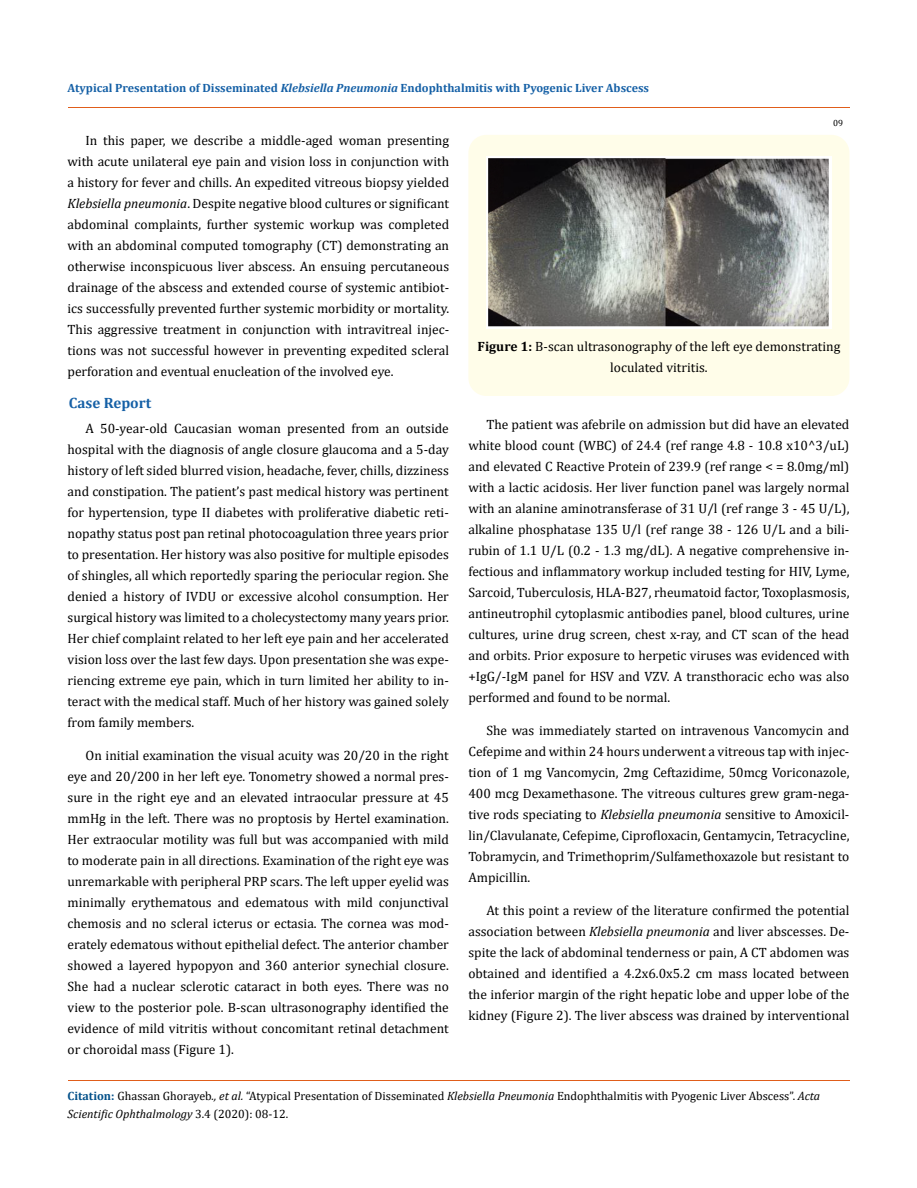
<style>
.page{position:relative;width:917px;height:1188px;background:#fff}
.page>*{position:absolute;margin:0;border:0;box-sizing:border-box;transform-origin:0 0}
.t1{font:700 15px "Cambria";color:#1560a6}
.t2{font:13.5px/21px "Cambria";color:#000;text-align:justify}
.t3{font:12px/18px "Cambria";color:#000}
.t4{font:700 12px "Cambria";color:#1560a6}
.t5{font:9px "Cambria";color:#000}
.s1{font-style:italic}
.s2{font-weight:700}
.s3{font-weight:700;color:#035089}
</style>
<div class="page">
<div style="left:468px;top:135px;width:381px;height:261px;background:#fffde9;border-radius:18px"></div>
<img style="left:486px;top:157px;width:345px;height:171px">
<hr style="left:68px;top:108px;width:781px;height:1px;background:#e05d1a">
<hr style="left:68px;top:1080px;width:781px;height:1px;background:#e05d1a">
<p class="t4" style="left:68px;top:79px;width:583px">Atypical Presentation of Disseminated <span class="s1">Klebsiella Pneumonia</span> Endophthalmitis with Pyogenic Liver Abscess</p>
<p class="t5" style="left:833px;top:118px;width:11px">09</p>
<p class="t2" style="left:68px;top:130px;width:383px;text-indent:18px">In this paper, we describe a middle-aged woman presenting with acute unilateral eye pain and vision loss in conjunction with a history for fever and chills. An expedited vitreous biopsy yielded <span class="s1">Klebsiella pneumonia</span>. Despite negative blood cultures or significant abdominal complaints, further systemic workup was completed with an abdominal computed tomography (CT) demonstrating an otherwise inconspicuous liver abscess. An ensuing percutaneous drainage of the abscess and extended course of systemic antibiot&shy;ics successfully prevented further systemic morbidity or mortality.<br>This aggressive treatment in conjunction with intravitreal injec&shy;tions was not successful however in preventing expedited scleral perforation and eventual enucleation of the involved eye.</p>
<p class="t1" style="left:69px;top:392px;width:84px">Case Report</p>
<p class="t2" style="left:68px;top:418px;width:383px;text-indent:18px">A 50-year-old Caucasian woman presented from an outside hospital with the diagnosis of angle closure glaucoma and a 5-day history of left sided blurred vision, headache, fever, chills, dizziness and constipation. The patient’s past medical history was pertinent for hypertension, type II diabetes with proliferative diabetic reti&shy;nopathy status post pan retinal photocoagulation three years prior to presentation. Her history was also positive for multiple episodes of shingles, all which reportedly sparing the periocular region. She denied a history of IVDU or excessive alcohol consumption. Her surgical history was limited to a cholecystectomy many years prior.<br>Her chief complaint related to her left eye pain and her accelerated vision loss over the last few days. Upon presentation she was expe&shy;riencing extreme eye pain, which in turn limited her ability to in&shy;teract with the medical staff. Much of her history was gained solely from family members.</p>
<p class="t2" style="left:68px;top:745px;width:383px;text-indent:18px">On initial examination the visual acuity was 20/20 in the right eye and 20/200 in her left eye. Tonometry showed a normal pres&shy;sure in the right eye and an elevated intraocular pressure at 45 mmHg in the left. There was no proptosis by Hertel examination.<br>Her extraocular motility was full but was accompanied with mild to moderate pain in all directions. Examination of the right eye was unremarkable with peripheral PRP scars. The left upper eyelid was minimally erythematous and edematous with mild conjunctival chemosis and no scleral icterus or ectasia. The cornea was mod&shy;erately edematous without epithelial defect. The anterior chamber showed a layered hypopyon and 360 anterior synechial closure.<br>She had a nuclear sclerotic cataract in both eyes. There was no view to the posterior pole. B-scan ultrasonography identified the evidence of mild vitritis without concomitant retinal detachment or choroidal mass (Figure 1).</p>
<p class="t2" style="left:477px;top:336px;width:364px;text-align:center"><span class="s2">Figure 1:</span> B-scan ultrasonography of the left eye demonstrating loculated vitritis.</p>
<p class="t2" style="left:468px;top:414px;width:382px;text-indent:18px">The patient was afebrile on admission but did have an elevated white blood count (WBC) of 24.4 (ref range 4.8 - 10.8 x10^3/uL) and elevated C Reactive Protein of 239.9 (ref range &lt; = 8.0mg/ml) with a lactic acidosis. Her liver function panel was largely normal with an alanine aminotransferase of 31 U/l (ref range 3 - 45 U/L), alkaline phosphatase 135 U/l (ref range 38 - 126 U/L and a bili&shy;rubin of 1.1 U/L (0.2 - 1.3 mg/dL). A negative comprehensive in&shy;fectious and inflammatory workup included testing for HIV, Lyme, Sarcoid, Tuberculosis, HLA-B27, rheumatoid factor, Toxoplasmosis, antineutrophil cytoplasmic antibodies panel, blood cultures, urine cultures, urine drug screen, chest x-ray, and CT scan of the head and orbits. Prior exposure to herpetic viruses was evidenced with +IgG/-IgM panel for HSV and VZV. A transthoracic echo was also performed and found to be normal.</p>
<p class="t2" style="left:468px;top:720px;width:382px;text-indent:18px">She was immediately started on intravenous Vancomycin and Cefepime and within 24 hours underwent a vitreous tap with injec&shy;tion of 1 mg Vancomycin, 2mg Ceftazidime, 50mcg Voriconazole, 400 mcg Dexamethasone. The vitreous cultures grew gram-nega&shy;tive rods speciating to <span class="s1">Klebsiella pneumonia</span> sensitive to Amoxicil&shy;lin/Clavulanate, Cefepime, Ciprofloxacin, Gentamycin, Tetracycline, Tobramycin, and Trimethoprim/Sulfamethoxazole but resistant to Ampicillin.</p>
<p class="t2" style="left:468px;top:900px;width:382px;text-indent:18px">At this point a review of the literature confirmed the potential association between <span class="s1">Klebsiella pneumonia</span> and liver abscesses. De&shy;spite the lack of abdominal tenderness or pain, A CT abdomen was obtained and identified a 4.2x6.0x5.2 cm mass located between the inferior margin of the right hepatic lobe and upper lobe of the kidney (Figure 2). The liver abscess was drained by interventional</p>
<p class="t3" style="left:67px;top:1087px;width:754px"><span class="s3">Citation:</span> Ghassan Ghorayeb<span class="s1">., et al.</span> “Atypical Presentation of Disseminated <span class="s1">Klebsiella Pneumonia</span> Endophthalmitis with Pyogenic Liver Abscess”. <span class="s1">Acta<br>Scientific Ophthalmology</span> 3.4 (2020): 08-12.</p>
</div>
